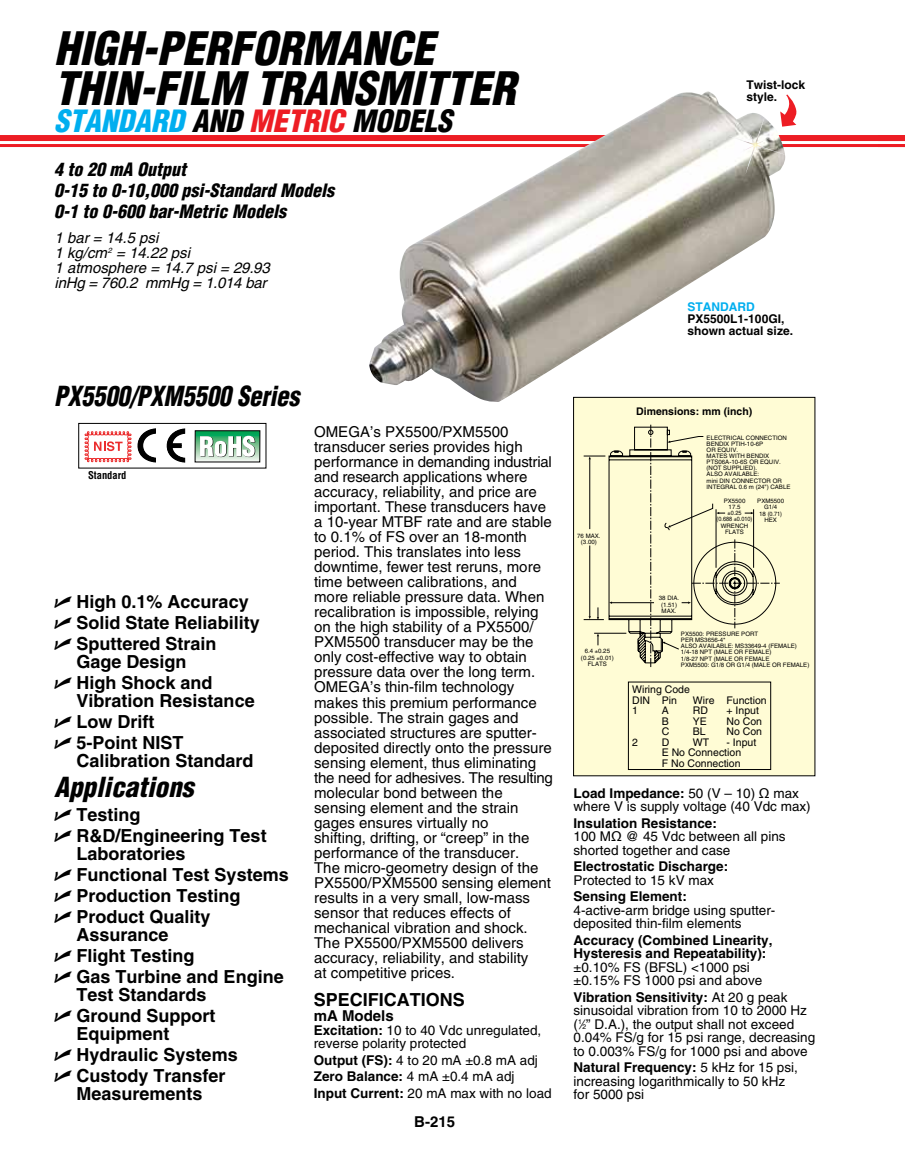
<style>
.page{position:relative;width:905px;height:1168px;background:#fff}
.page>*{position:absolute;margin:0;border:0;box-sizing:border-box;transform-origin:0 0}
.t1{font:italic 900 condensed 45px/40.5px "Helvetica";color:#000}
.t2{font:italic 900 condensed 30px "Helvetica";color:#000}
.t3{font:italic 900 condensed 27px "Helvetica";color:#000;scale:.9 1}
.t4{font:italic 900 condensed 27px "Helvetica";letter-spacing:-.03em;color:#000}
.t5{font:700 18px/21px "Helvetica";color:#000}
.t6{font:italic 900 condensed 18px/21px "Helvetica";color:#000}
.t7{font:15px/15px "Helvetica";color:#000}
.t8{font:italic 15px/15px "Helvetica";color:#000}
.t9{font:700 15px "Helvetica";color:#000}
.t10{font:13.5px/13.5px "Helvetica";color:#000}
.t11{font:700 13.5px/13.5px "Helvetica";color:#000}
.t12{font:700 12px/12px "Helvetica";color:#000}
.t13{font:700 12px "Helvetica";color:#00aeef}
.t14{font:10.5px/10.5px "Helvetica";color:#000}
.t15{font:700 10.5px "Helvetica";color:#000}
.t16{font:700 condensed 10.5px "Helvetica";color:#000}
.t17{font:6.15px/6.1px "Helvetica";color:#000;text-align:center}
.s1{color:#00aeef}
.s2{color:#ed1d24}
.s3{font-family:"Universal Newswith Comm Pi";font-weight:400}
.s4{font-weight:700}
.s5{font-family:"Lucida Grande"}
.s6{font-size:6.75px}
</style>
<div class="page">
<div style="left:573px;top:397px;width:241px;height:379px;background:#fffcd5"></div>
<div style="left:573px;top:397px;width:242px;height:379px;border:1px solid #000"></div>
<div style="left:628px;top:682px;width:143px;height:88px;border:1px solid #000"></div>
<hr style="left:0;top:144px;width:904px;height:3px;background:#ed1d24">
<div style="left:0;top:135px;width:904px;height:6px;background:#ed1d24"></div>
<img style="left:369px;top:91px;width:416px;height:312px">
<img style="left:727px;top:115px;width:59px;height:59px">
<div style="left:78px;top:423px;width:188px;height:45px;border:1px solid #000"></div>
<svg style="left:84px;top:428px;width:101px;height:35px"></svg>
<svg style="left:197px;top:432px;width:61px;height:28px"></svg>
<div style="left:195px;top:430px;width:65px;height:32px;border:1px solid #000"></div>
<svg style="left:200px;top:436px;width:55px;height:21px"></svg>
<svg style="left:780px;top:94px;width:17px;height:33px"></svg>
<svg style="left:583px;top:424px;width:196px;height:243px"></svg>
<h1 class="t1" style="left:54px;top:28px;width:382px">High-Performance thin-film TransMITTER</h1>
<h2 class="t2" style="left:54px;top:102px;width:399px"><span class="s1">standard</span> and <span class="s2">metric</span> models</h2>
<p class="t6" style="left:54px;top:159px;width:282px">4 to 20 mA Output<br>0-15 to 0-10,000 psi-Standard Models<br>0-1 to 0-600 bar-Metric Models</p>
<p class="t8" style="left:55px;top:231px;width:217px">1 bar = 14.5 psi<br>1 kg/cm<sup>2</sup> = 14.22 psi<br>1 atmosphere = 14.7 psi = 29.93 inHg = 760.2 mmHg = 1.014 bar</p>
<h3 class="t3" style="left:54px;top:379px;width:275px">PX5500/PXM5500 Series</h3>
<p class="t16" style="left:88px;top:468px;width:40px">Standard</p>
<p class="t5" style="left:54px;top:591px;width:207px"><span class="s3">U</span> High 0.1% Accuracy<br><span class="s3">U</span> Solid State Reliability<br><span class="s3">U</span> Sputtered Strain</p>
<p class="t5" style="left:54px;top:651px;width:160px;text-align:center">Gage Design<br><span class="s3">U</span> High Shock and</p>
<p class="t5" style="left:54px;top:690px;width:202px;text-indent:22px">Vibration Resistance<br><span class="s3">U</span> Low Drift<br><span class="s3">U</span> 5-Point NIST</p>
<p class="t5" style="left:76px;top:750px;width:179px">Calibration Standard</p>
<h3 class="t4" style="left:54px;top:770px;width:143px">Applications</h3>
<p class="t5" style="left:54px;top:804px;width:214px"><span class="s3">U</span> Testing<br><span class="s3">U</span> R&amp;D/Engineering Test</p>
<p class="t5" style="left:54px;top:843px;width:236px;text-indent:22px">Laboratories<br><span class="s3">U</span> Functional Test Systems<br><span class="s3">U</span> Production Testing<br><span class="s3">U</span> Product Quality</p>
<p class="t5" style="left:54px;top:924px;width:231px;text-indent:22px">Assurance<br><span class="s3">U</span> Flight Testing<br><span class="s3">U</span> Gas Turbine and Engine</p>
<p class="t5" style="left:54px;top:984px;width:163px;text-indent:22px">Test Standards<br><span class="s3">U</span> Ground Support</p>
<p class="t5" style="left:54px;top:1023px;width:185px;text-indent:22px">Equipment<br><span class="s3">U</span> Hydraulic Systems<br><span class="s3">U</span> Custody Transfer</p>
<p class="t5" style="left:76px;top:1083px;width:128px">Measurements</p>
<p class="t7" style="left:314px;top:425px;width:240px">OMEGA’s PX5500/PXM5500 transducer series provides high performance in demanding industrial and research applications where accuracy, reliability, and price are important. These transducers have a 10-year MTBF rate and are stable to 0.1% of FS over an 18-month period. This translates into less downtime, fewer test reruns, more time between calibrations, and more reliable pressure data. When recalibration is impossible, relying on the high stability of a PX5500/<br>PXM5500 transducer may be the only cost-effective way to obtain pressure data over the long term.<br>OMEGA’s thin-film technology makes this premium performance possible. The strain gages and associated structures are sputter&shy;deposited directly onto the pressure sensing element, thus eliminating the need for adhesives. The resulting molecular bond between the sensing element and the strain gages ensures virtually no<br>shifting, drifting, or “creep” in the performance of the transducer.<br>The micro-geometry design of the<br>PX5500/PXM5500 sensing element results in a very small, low-mass sensor that reduces effects of mechanical vibration and shock.<br>The PX5500/PXM5500 delivers accuracy, reliability, and stability<br>at competitive prices.</p>
<p class="t5" style="left:314px;top:989px;width:23px">Specificati</p>
<p class="t5" style="left:426px;top:989px;width:27px">ons</p>
<p class="t9" style="left:314px;top:1007px;width:82px">mA Models</p>
<p class="t10" style="left:314px;top:1023px;width:229px"><span class="s4">Excitation:</span> 10 to 40 Vdc unregulated, reverse polarity protected</p>
<p class="t10" style="left:314px;top:1051px;width:239px;line-height:16.5px"><span class="s4">Output (FS):</span> 4 to 20 mA ±0.8 mA adj<br><span class="s4">Zero Balance:</span> 4 mA ±0.4 mA adj<br><span class="s4">Input Current:</span> 20 mA max with no load</p>
<p class="t9" style="left:414px;top:1112px;width:42px">B-215</p>
<p class="t12" style="left:746px;top:79px;width:60px">Twist-lock style.</p>
<p class="t13" style="left:687px;top:299px;width:69px">STANDARD</p>
<p class="t12" style="left:687px;top:312px;width:107px">PX5500L1-100GI, shown actual size.</p>
<p class="t17" style="left:577px;top:532px;width:25px;line-height:6.8px">76 MAX. (3.00)</p>
<p class="t15" style="left:636px;top:404px;width:118px">Dimensions: mm (inch)</p>
<p class="t17" style="left:706px;top:435px;width:85px;text-align:left">ELECTRICAL CONNECTION<br>BENDIX PTIH-10-6P<br>OR EQUIV.<br>MATES WITH BENDIX<br>PTS06A-10-6S OR EQUIV. (NOT SUPPLIED).<br>ALSO AVAILABLE:<br>mini DIN CONNECTOR OR<br>INTEGRAL 0.6 m (24") CABLE</p>
<p class="t17" style="left:716px;top:498px;width:37px">PX5500<br>17.5<br>±0.25<br>(0.688 ±0.010)<br>WRENCH<br>FLATS</p>
<p class="t17" style="left:757px;top:498px;width:28px">PXM5500<br>G1/4</p>
<p class="t17" style="left:759px;top:511px;width:24px">18 (0.71)<br>HEX</p>
<p class="t17" style="left:581px;top:648px;width:34px;line-height:6.8px">6.4 0.25 (0.25 0.01)</p>
<p class="t17" style="left:588px;top:661px;width:20px">FLATS</p>
<p class="t17" style="left:659px;top:595px;width:22px;line-height:6.8px">38 DIA. (1.51)</p>
<p class="t17" style="left:661px;top:608px;width:16px">MAX.</p>
<p class="t17" style="left:681px;top:630px;width:130px;text-align:left">PX5500: PRESSURE PORT<br>PER MS3656-4*<br>ALSO AVAILABLE: MS33649-4 (FEMALE)<br>1/4-18 NPT (MALE OR FEMALE)<br>1/8-27 NPT (MALE OR FEMALE<br>PXM5500: G1/8 OR G1/4 (MALE OR FEMALE)</p>
<p class="t14" style="left:632px;top:684px;width:59px">Wiring Code<br>DIN Pin</p>
<p class="t14" style="left:693px;top:694px;width:75px">Wire Function</p>
<p class="t14" style="left:632px;top:705px;width:7px">1</p>
<p class="t14" style="left:661px;top:705px;width:9px">A</p>
<p class="t14" style="left:693px;top:705px;width:17px">RD</p>
<p class="t14" style="left:726px;top:705px;width:34px">+ Input</p>
<p class="t14" style="left:661px;top:715px;width:9px">B</p>
<p class="t14" style="left:693px;top:715px;width:16px">YE</p>
<p class="t14" style="left:726px;top:715px;width:37px">No Con</p>
<p class="t14" style="left:661px;top:726px;width:9px">C</p>
<p class="t14" style="left:693px;top:726px;width:14px">BL</p>
<p class="t14" style="left:726px;top:726px;width:37px">No Con</p>
<p class="t14" style="left:632px;top:736px;width:7px">2</p>
<p class="t14" style="left:661px;top:736px;width:9px">D</p>
<p class="t14" style="left:693px;top:736px;width:18px">WT</p>
<p class="t14" style="left:661px;top:736px;width:96px;text-indent:65px">- Input<br>E No Connection<br>F No Connection</p>
<p class="t10" style="left:573px;top:786px;width:239px"><span class="s4">Load Impedance:</span> 50 (V – 10) <span class="s5">Ω</span> max where V is supply voltage (40 Vdc max)</p>
<p class="t10" style="left:573px;top:816px;width:214px"><span class="s4">Insulation Resistance:<br></span>100 M<span class="s5">Ω</span> @ 45 Vdc between all pins shorted together and case</p>
<p class="t11" style="left:573px;top:859px;width:156px">Electrostatic Discharge:</p>
<p class="t10" style="left:573px;top:873px;width:142px">Protected to 15 kV max</p>
<p class="t11" style="left:573px;top:889px;width:115px">Sensing Element:</p>
<p class="t10" style="left:573px;top:903px;width:203px">4-active-arm bridge using sputter&shy;deposited thin-film elements</p>
<p class="t11" style="left:573px;top:933px;width:200px">Accuracy (Combined Linearity,<br>Hysteresis and Repeatability):</p>
<p class="t10" style="left:573px;top:960px;width:190px">±0.10% FS (BFSL) &lt;1000 psi ±0.15% FS 1000 psi and above</p>
<p class="t10" style="left:573px;top:990px;width:243px"><span class="s4">Vibration Sensitivity:</span> At 20 g peak sinusoidal vibration from 10 to 2000 Hz (<sup>1</sup>⁄<span class="s6">2</span>” D.A.), the output shall not exceed 0.04% FS/g for 15 psi range, decreasing to 0.003% FS/g for 1000 psi and above</p>
<p class="t10" style="left:573px;top:1060px;width:226px"><span class="s4">Natural Frequency:</span> 5 kHz for 15 psi, increasing logarithmically to 50 kHz for 5000 psi</p>
</div>
